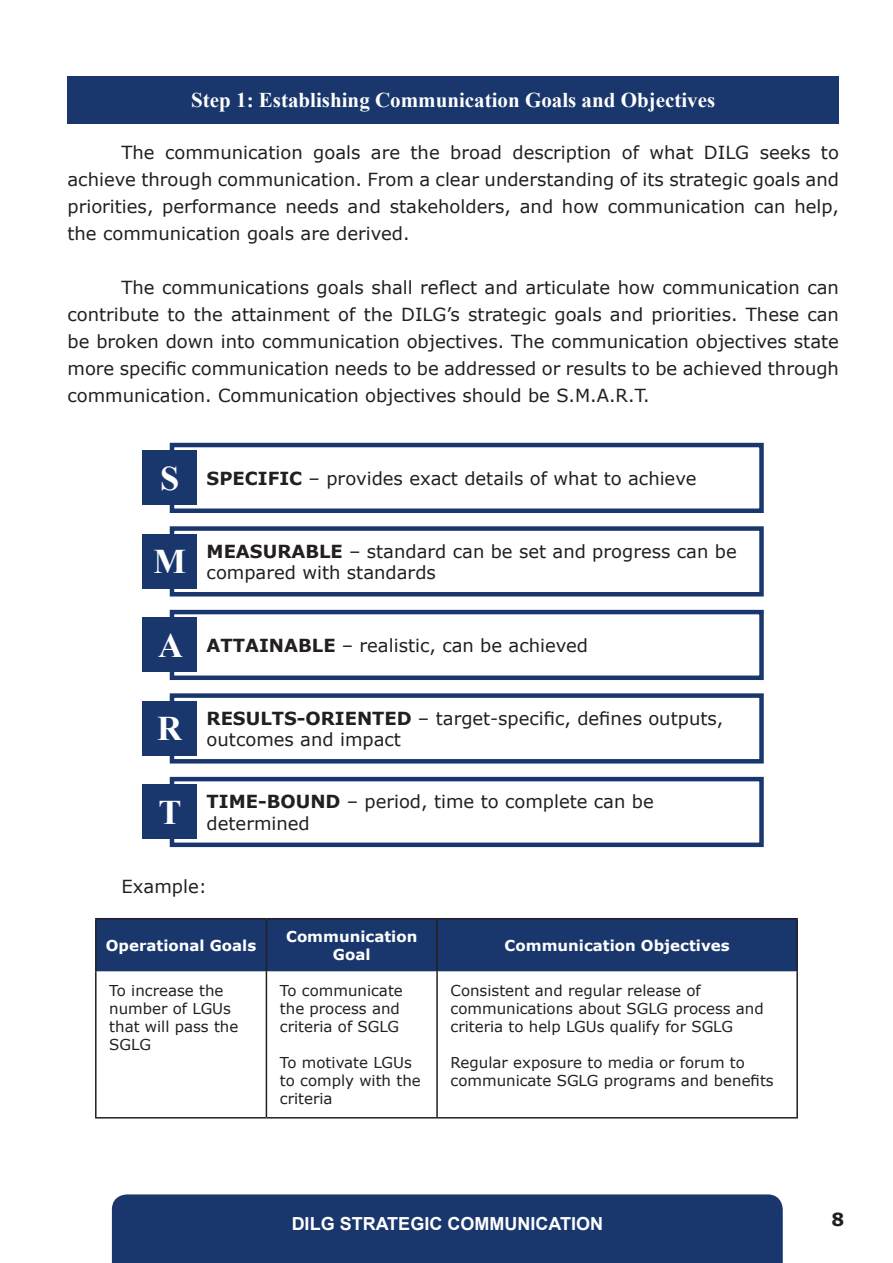
<style>
.page{position:relative;width:893px;height:1263px;background:#fff}
.page>*{position:absolute;margin:0;border:0;box-sizing:border-box;transform-origin:0 0}
.t1{font:700 34.5px "Times New Roman";color:#fff}
.t2{font:700 21px "Times New Roman";color:#fff}
.t3{font:18px/27px "Verdana";color:#231f20;text-align:justify}
.t4{font:700 18px "Arial";color:#fff}
.t5{font:700 18px "Verdana";color:#231f20}
.t6{font:15px/18px "Verdana";color:#231f20}
.t7{font:700 15px/18px "Verdana";color:#fff;text-align:center}
.s1{font-weight:700}
</style>
<div class="page">
<div style="left:112px;top:1194px;width:671px;height:69px;background:#19376d"></div>
<div style="left:170px;top:443px;width:594px;height:70px;border:4px solid #19376d"></div>
<div style="left:143px;top:451px;width:54px;height:54px;background:#19376d"></div>
<div style="left:170px;top:526px;width:594px;height:70px;border:4px solid #19376d"></div>
<div style="left:143px;top:534px;width:54px;height:54px;background:#19376d"></div>
<div style="left:170px;top:610px;width:594px;height:70px;border:4px solid #19376d"></div>
<div style="left:143px;top:618px;width:54px;height:54px;background:#19376d"></div>
<div style="left:170px;top:693px;width:594px;height:70px;border:4px solid #19376d"></div>
<div style="left:143px;top:701px;width:54px;height:54px;background:#19376d"></div>
<div style="left:170px;top:777px;width:594px;height:70px;border:4px solid #19376d"></div>
<div style="left:143px;top:785px;width:54px;height:54px;background:#19376d"></div>
<div style="left:97px;top:919px;width:699px;height:52px;background:#19376d"></div>
<hr style="left:266px;top:919px;width:1px;height:52px;background:#231f20">
<hr style="left:436px;top:919px;width:2px;height:52px;background:#231f20">
<hr style="left:266px;top:971px;width:1px;height:146px;background:#231f20">
<hr style="left:436px;top:971px;width:2px;height:146px;background:#231f20">
<hr style="left:95px;top:918px;width:171px;height:1px;background:#231f20">
<hr style="left:95px;top:919px;width:2px;height:52px;background:#231f20">
<hr style="left:266px;top:918px;width:171px;height:1px;background:#231f20">
<hr style="left:437px;top:918px;width:361px;height:1px;background:#231f20">
<hr style="left:796px;top:919px;width:2px;height:52px;background:#231f20">
<hr style="left:95px;top:971px;width:2px;height:146px;background:#231f20">
<hr style="left:796px;top:971px;width:2px;height:146px;background:#231f20">
<hr style="left:95px;top:1117px;width:171px;height:1px;background:#231f20">
<hr style="left:266px;top:1117px;width:171px;height:1px;background:#231f20">
<hr style="left:437px;top:1117px;width:361px;height:1px;background:#231f20">
<div style="left:68px;top:76px;width:771px;height:47px;background:#19376d"></div>
<p class="t2" style="left:191px;top:85px;width:525px">Step 1: Establishing Communication Goals and Objectives</p>
<p class="t3" style="left:68px;top:139px;width:773px;text-indent:54px">The communication goals are the broad description of what DILG seeks to achieve through communication. From a clear understanding of its strategic goals and priorities, performance needs and stakeholders, and how communication can help, the communication goals are derived.</p>
<p class="t3" style="left:68px;top:274px;width:773px;text-indent:54px">The communications goals shall reflect and articulate how communication can contribute to the attainment of the DILG’s strategic goals and priorities. These can be broken down into communication objectives. The communication objectives state more specific communication needs to be addressed or results to be achieved through communication. Communication objectives should be S.M.A.R.T.</p>
<p class="t1" style="left:160px;top:454px;width:21px">S</p>
<p class="t3" style="left:207px;top:464px;width:491px"><span class="s1">SPECIFIC</span> – provides exact details of what to achieve</p>
<p class="t1" style="left:153px;top:538px;width:34px">M</p>
<p class="t3" style="left:207px;top:537px;width:532px"><span class="s1">MEASURABLE</span> – standard can be set and progress can be</p>
<p class="t3" style="left:207px;top:559px;width:231px">compared with standards</p>
<p class="t1" style="left:158px;top:621px;width:26px">A</p>
<p class="t3" style="left:207px;top:632px;width:383px"><span class="s1">ATTAINABLE</span> – realistic, can be achieved</p>
<p class="t1" style="left:157px;top:705px;width:26px">R</p>
<p class="t1" style="left:159px;top:788px;width:25px">T</p>
<p class="t3" style="left:207px;top:704px;width:518px"><span class="s1">RESULTS-ORIENTED</span> – target-specific, defines outputs,</p>
<p class="t3" style="left:207px;top:726px;width:196px">outcomes and impact</p>
<p class="t3" style="left:207px;top:788px;width:449px"><span class="s1">TIME-BOUND</span> – period, time to complete can be</p>
<p class="t3" style="left:207px;top:809px;width:105px">determined</p>
<p class="t3" style="left:122px;top:873px;width:87px">Example:</p>
<p class="t7" style="left:106px;top:936px;width:152px">Operational Goals</p>
<p class="t7" style="left:286px;top:927px;width:133px">Communication<br>Goal</p>
<p class="t7" style="left:505px;top:936px;width:226px">Communication Objectives</p>
<p class="t6" style="left:109px;top:982px;width:131px">To increase the number of LGUs that will pass the<br>SGLG</p>
<p class="t6" style="left:280px;top:982px;width:124px">To communicate the process and criteria of SGLG</p>
<p class="t6" style="left:280px;top:1054px;width:142px">To motivate LGUs to comply with the criteria</p>
<p class="t6" style="left:451px;top:982px;width:315px">Consistent and regular release of communications about SGLG process and criteria to help LGUs qualify for SGLG</p>
<p class="t6" style="left:451px;top:1054px;width:325px">Regular exposure to media or forum to communicate SGLG programs and benefits</p>
<p class="t4" style="left:292px;top:1212px;width:313px">DILG STRATEGIC COMMUNICATION</p>
<p class="t5" style="left:831px;top:1207px;width:14px">8</p>
</div>
